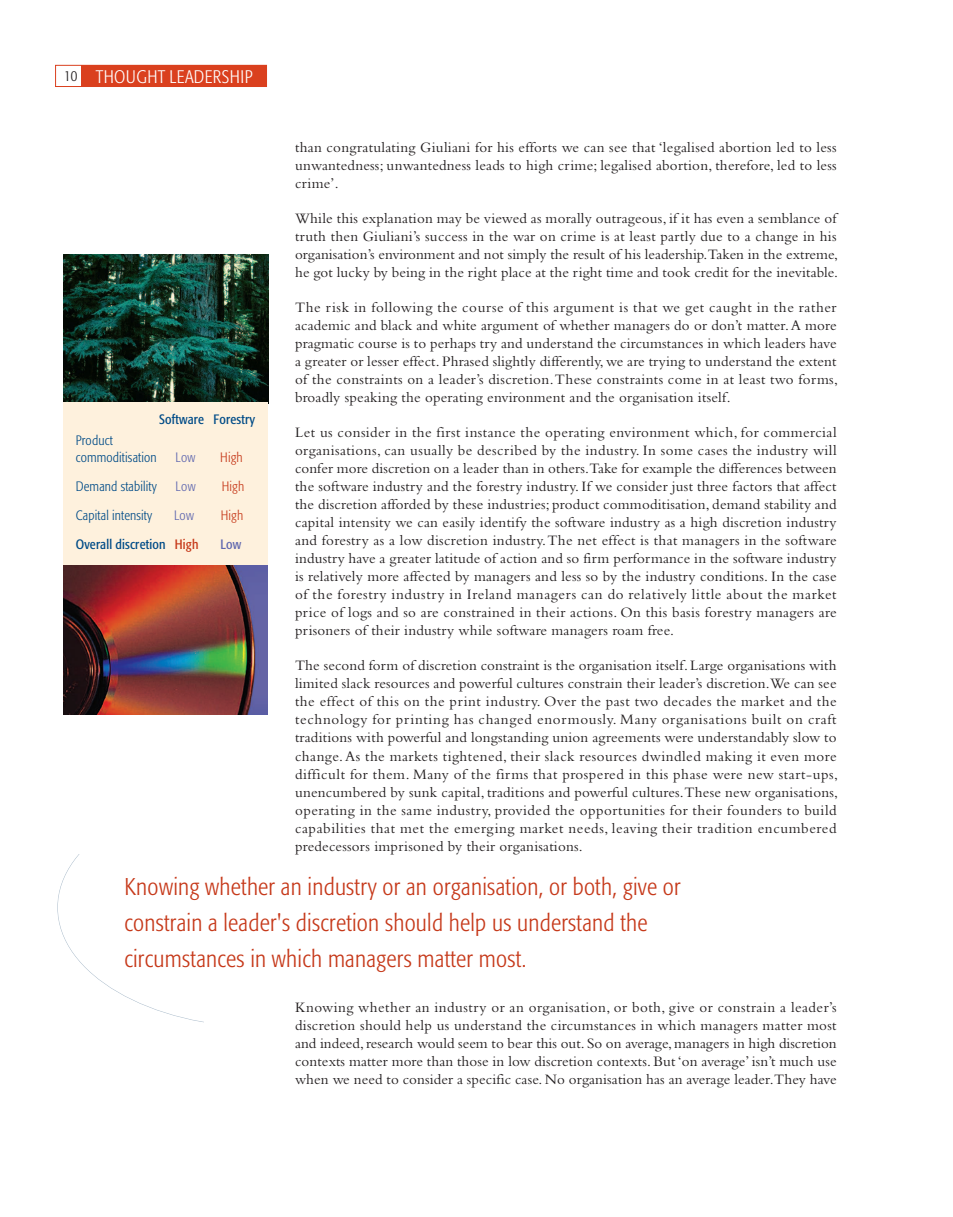
<style>
.page{position:relative;width:953px;height:1217px;background:#fff}
.page>*{position:absolute;margin:0;border:0;box-sizing:border-box;transform-origin:0 0}
.t1{font:300 condensed 24px/36px "Formata";letter-spacing:.015em;color:#c6391a}
.t2{font:300 condensed 18px "Formata";letter-spacing:.025em;color:#fff}
.t3{font:15px/18px "Bembo Std";letter-spacing:.015em;color:#231f20;text-align:justify}
.t4{font:300 condensed 13.5px/16.5px "Formata";letter-spacing:.015em;color:#004b87}
.t5{font:condensed 13.5px "Formata";letter-spacing:.015em;color:#004b87}
.t6{font:300 condensed 13.5px "Formata";letter-spacing:.015em;color:#c6391a}
.t7{font:300 condensed 13.5px "Formata";letter-spacing:.02em;color:#5f67af}
.t8{font:condensed 13.5px "Formata";color:#5f67af}
.s1{font-size:15px;color:#231f20}
.s2{color:#c6391a}
</style>
<div class="page">
<div style="left:55px;top:65px;width:212px;height:22px;border:1px solid #da401e"></div>
<div style="left:82px;top:65px;width:185px;height:22px;background:#da401e"></div>
<img style="left:64px;top:254px;width:204px;height:148px">
<div style="left:64px;top:402px;width:204px;height:170px;background:#fef1dd"></div>
<img style="left:64px;top:566px;width:203px;height:148px">
<p class="t2" style="left:64px;top:69px;width:190px"><span class="s1">10</span> THOUGHT LEADERSHIP</p>
<p class="t5" style="left:159px;top:414px;width:97px">Software Forestry</p>
<p class="t4" style="left:76px;top:433px;width:82px">Product commoditisation</p>
<p class="t7" style="left:175px;top:451px;width:21px">Low</p>
<p class="t6" style="left:220px;top:451px;width:24px">High</p>
<p class="t4" style="left:76px;top:479px;width:83px">Demand stability</p>
<p class="t7" style="left:176px;top:480px;width:21px">Low</p>
<p class="t6" style="left:222px;top:480px;width:24px">High</p>
<p class="t4" style="left:76px;top:508px;width:78px">Capital intensity</p>
<p class="t7" style="left:174px;top:510px;width:21px">Low</p>
<p class="t6" style="left:221px;top:510px;width:24px">High</p>
<p class="t5" style="left:76px;top:539px;width:124px">Overall discretion <span class="s2">High</span></p>
<p class="t8" style="left:220px;top:539px;width:22px">Low</p>
<p class="t3" style="left:295px;top:140px;width:543px">than congratulating Giuliani for his efforts we can see that ‘legalised abortion led to less unwantedness; unwantedness leads to high crime; legalised abortion, therefore, led to less crime’.</p>
<p class="t3" style="left:295px;top:211px;width:544px">While this explanation may be viewed as morally outrageous, if it has even a semblance of truth then Giuliani’s success in the war on crime is at least partly due to a change in his organisation’s environment and not simply the result of his leadership.Taken in the extreme, he got lucky by being in the right place at the right time and took credit for the inevitable.</p>
<p class="t3" style="left:295px;top:300px;width:544px">The risk in following the course of this argument is that we get caught in the rather academic and black and white argument of whether managers do or don’t matter.A more pragmatic course is to perhaps try and understand the circumstances in which leaders have a greater or lesser effect. Phrased slightly differently, we are trying to understand the extent of the constraints on a leader’s discretion.These constraints come in at least two forms, broadly speaking the operating environment and the organisation itself.</p>
<p class="t3" style="left:295px;top:425px;width:543px">Let us consider in the first instance the operating environment which, for commercial organisations, can usually be described by the industry. In some cases the industry will confer more discretion on a leader than in others.Take for example the differences between the software industry and the forestry industry. If we consider just three factors that affect the discretion afforded by these industries; product commoditisation, demand stability and capital intensity we can easily identify the software industry as a high discretion industry and forestry as a low discretion industry.The net effect is that managers in the software industry have a greater latitude of action and so firm performance in the software industry is relatively more affected by managers and less so by the industry conditions. In the case of the forestry industry in Ireland managers can do relatively little about the market price of logs and so are constrained in their actions. On this basis forestry managers are prisoners of their industry while software managers roam free.</p>
<p class="t3" style="left:295px;top:658px;width:544px">The second form of discretion constraint is the organisation itself. Large organisations with limited slack resources and powerful cultures constrain their leader’s discretion.We can see the effect of this on the print industry. Over the past two decades the market and the technology for printing has changed enormously. Many organisations built on craft traditions with powerful and longstanding union agreements were understandably slow to change.As the markets tightened, their slack resources dwindled making it even more difficult for them. Many of the firms that prospered in this phase were new start-ups, unencumbered by sunk capital, traditions and powerful cultures.These new organisations, operating in the same industry, provided the opportunities for their founders to build capabilities that met the emerging market needs, leaving their tradition encumbered predecessors imprisoned by their organisations.</p>
<p class="t1" style="left:124px;top:869px;width:558px">Knowing whether an industry or an organisation, or both, give or constrain a leader's discretion should help us understand the circumstances in which managers matter most.</p>
<p class="t3" style="left:295px;top:999px;width:543px">Knowing whether an industry or an organisation, or both, give or constrain a leader’s discretion should help us understand the circumstances in which managers matter most and indeed,research would seem to bear this out. So on average,managers in high discretion contexts matter more than those in low discretion contexts.But ‘on average’ isn’t much use when we need to consider a specific case. No organisation has an average leader.They have</p>
</div>
